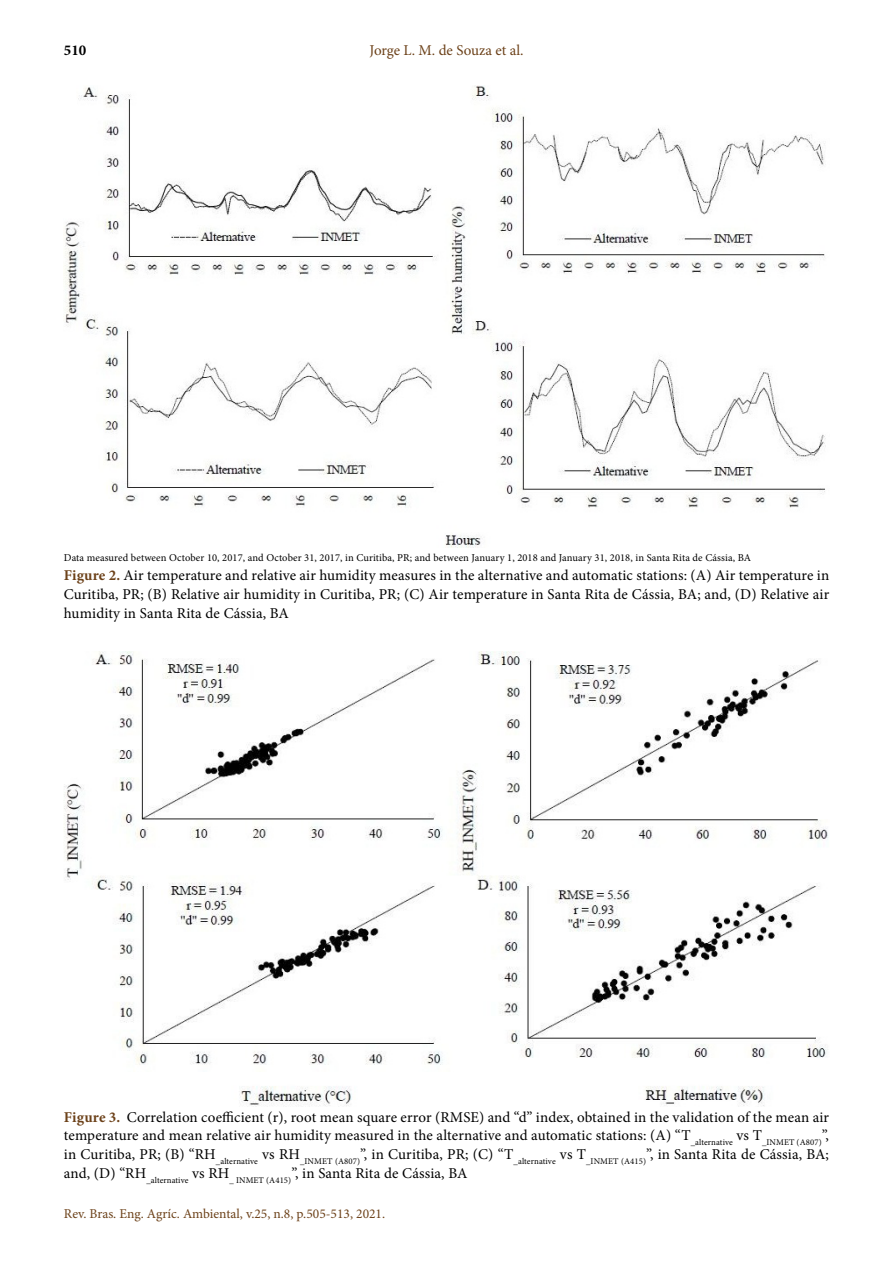
<style>
.page{position:relative;width:893px;height:1263px;background:#fff}
.page>*{position:absolute;margin:0;border:0;box-sizing:border-box;transform-origin:0 0}
.t1{font:15px/18.8px "Minion Pro";letter-spacing:.005em;color:#000;text-align:justify}
.t2{font:15px "Minion Pro";color:#6c4119}
.t3{font:700 15px "Minion Pro";color:#000}
.t4{font:13.5px "Minion Pro";color:#6c4119}
.t5{font:10.5px "Minion Pro";letter-spacing:.01em;color:#000}
.s1{font-weight:700;color:#6c4119}
</style>
<div class="page">
<img style="left:64px;top:85px;width:762px;height:462px">
<img style="left:64px;top:652px;width:765px;height:454px">
<p class="t3" style="left:64px;top:40px;width:24px">510</p>
<p class="t2" style="left:369px;top:40px;width:156px">Jorge L. M. de Souza et al.</p>
<p class="t5" style="left:64px;top:551px;width:689px">Data measured between October 10, 2017, and October 31, 2017, in Curitiba, PR; and between January 1, 2018 and January 31, 2018, in Santa Rita de Cássia, BA</p>
<p class="t1" style="left:64px;top:566px;width:767px"><span class="s1">Figure 2.</span> Air temperature and relative air humidity measures in the alternative and automatic stations: (A) Air temperature in Curitiba, PR; (B) Relative air humidity in Curitiba, PR; (C) Air temperature in Santa Rita de Cássia, BA; and, (D) Relative air humidity in Santa Rita de Cássia, BA</p>
<p class="t1" style="left:64px;top:1107px;width:767px"><span class="s1">Figure 3.</span> Correlation coefficient (r), root mean square error (RMSE) and “d” index, obtained in the validation of the mean air temperature and mean relative air humidity measured in the alternative and automatic stations: (A) “T<sub>_alternative</sub> vs T<sub>_INMET</sub> <sub>(A807)</sub>”, in Curitiba, PR; (B) “RH<sub>_alternative</sub> vs RH<sub>_INMET</sub> <sub>(A807)</sub>”, in Curitiba, PR; (C) “T<sub>_alternative</sub> vs T<sub>_INMET</sub> <sub>(A415)</sub>”, in Santa Rita de Cássia, BA; and, (D) “RH<sub>_alternative</sub> vs RH<sub>_</sub> <sub>INMET</sub> <sub>(A415)</sub>”, in Santa Rita de Cássia, BA</p>
<p class="t4" style="left:64px;top:1204px;width:323px">Rev. Bras. Eng. Agríc. Ambiental, v.25, n.8, p.505-513, 2021.</p>
</div>
